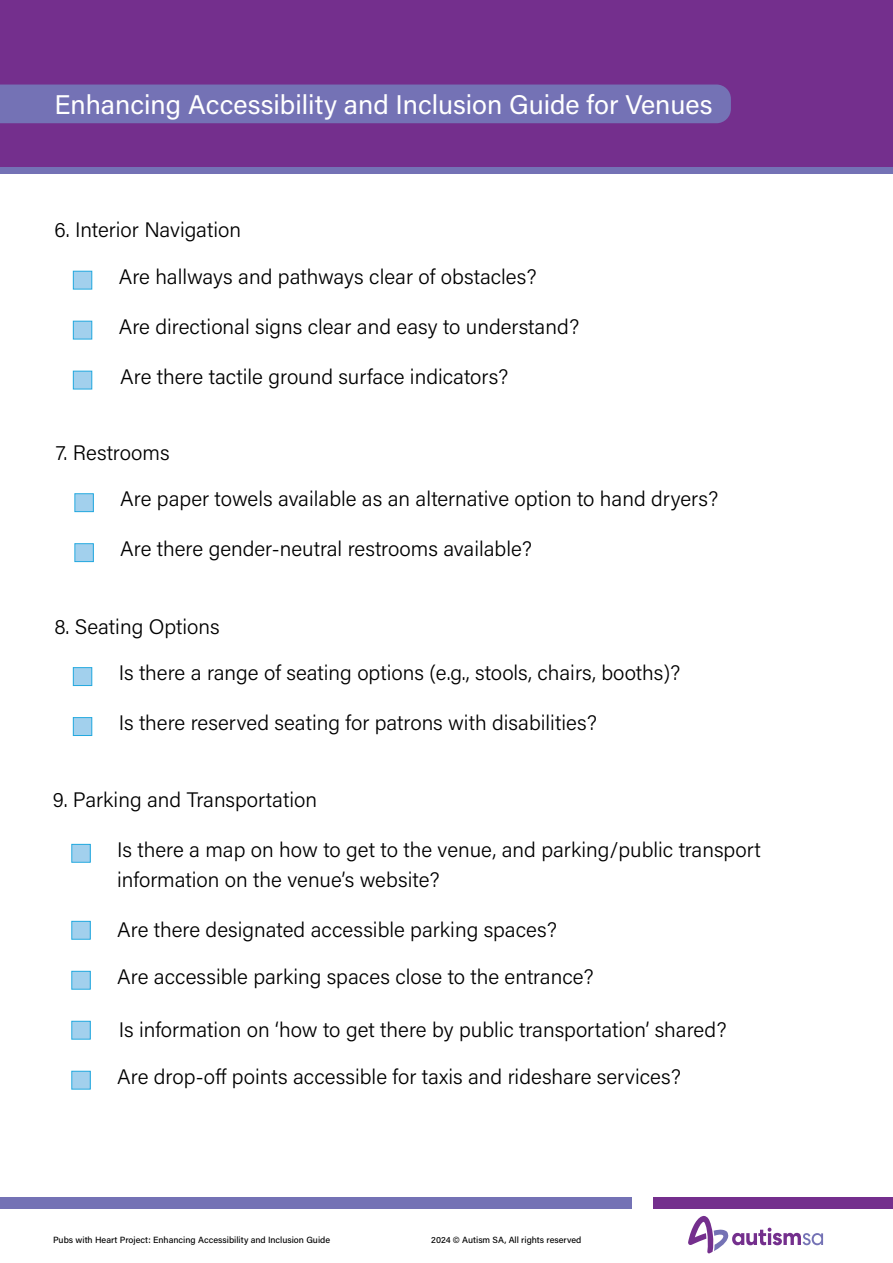
<style>
.page{position:relative;width:893px;height:1263px;background:#fff}
.page>*{position:absolute;margin:0;border:0;box-sizing:border-box;transform-origin:0 0}
.Heading{font:27px "Acumin Pro";color:#fff}
.t1{font:300 21px/30px "Acumin Pro";color:#000}
.t2{font:500 9px "Acumin Pro";color:#000}
</style>
<div class="page">
<div style="left:0;top:0;width:893px;height:168px;background:#742f8d"></div>
<div style="left:0;top:168px;width:893px;height:6px;background:#7472b5"></div>
<div style="left:0;top:85px;width:731px;height:38px;background:#7472b5"></div>
<svg style="left:73px;top:271px;width:19px;height:19px"></svg>
<svg style="left:74px;top:493px;width:20px;height:19px"></svg>
<svg style="left:73px;top:667px;width:19px;height:19px"></svg>
<svg style="left:73px;top:321px;width:19px;height:19px"></svg>
<svg style="left:74px;top:543px;width:20px;height:19px"></svg>
<svg style="left:73px;top:717px;width:19px;height:19px"></svg>
<svg style="left:73px;top:370px;width:19px;height:20px"></svg>
<svg style="left:71px;top:844px;width:20px;height:19px"></svg>
<svg style="left:71px;top:921px;width:20px;height:19px"></svg>
<svg style="left:71px;top:971px;width:20px;height:19px"></svg>
<svg style="left:71px;top:1021px;width:20px;height:19px"></svg>
<svg style="left:71px;top:1070px;width:20px;height:20px"></svg>
<div style="left:0;top:1197px;width:632px;height:12px;background:#7472b5"></div>
<div style="left:654px;top:1197px;width:239px;height:12px;background:#742f8d"></div>
<svg style="left:688px;top:1216px;width:135px;height:37px"></svg>
<p class="Heading" style="left:54px;top:86px;width:660px">Enhancing Accessibility and Inclusion Guide for Venues</p>
<p class="t1" style="left:54px;top:214px;width:188px">6. Interior Navigation</p>
<p class="t1" style="left:119px;top:261px;width:419px">Are hallways and pathways clear of obstacles?</p>
<p class="t1" style="left:119px;top:311px;width:462px">Are directional signs clear and easy to understand?</p>
<p class="t1" style="left:120px;top:361px;width:390px">Are there tactile ground surface indicators?</p>
<p class="t1" style="left:56px;top:437px;width:115px">7. Restrooms</p>
<p class="t1" style="left:120px;top:483px;width:599px">Are paper towels available as an alternative option to hand dryers?</p>
<p class="t1" style="left:120px;top:533px;width:413px">Are there gender-neutral restrooms available?</p>
<p class="t1" style="left:54px;top:610px;width:167px">8. Seating Options</p>
<p class="t1" style="left:119px;top:657px;width:563px">Is there a range of seating options (e.g., stools, chairs, booths)?</p>
<p class="t1" style="left:119px;top:707px;width:480px">Is there reserved seating for patrons with disabilities?</p>
<p class="t1" style="left:53px;top:784px;width:266px">9. Parking and Transportation</p>
<p class="t1" style="left:117px;top:834px;width:645px">Is there a map on how to get to the venue, and parking/public transport information on the venue’s website?</p>
<p class="t1" style="left:117px;top:914px;width:441px">Are there designated accessible parking spaces?</p>
<p class="t1" style="left:117px;top:961px;width:478px">Are accessible parking spaces close to the entrance?</p>
<p class="t1" style="left:119px;top:1014px;width:610px">Is information on ‘how to get there by public transportation’ shared?</p>
<p class="t1" style="left:117px;top:1061px;width:565px">Are drop-off points accessible for taxis and rideshare services?</p>
<p class="t2" style="left:53px;top:1234px;width:279px">Pubs with Heart Project: Enhancing Accessibility and Inclusion Guide</p>
<p class="t2" style="left:431px;top:1234px;width:152px">2024 © Autism SA, All rights reserved</p>
</div>
